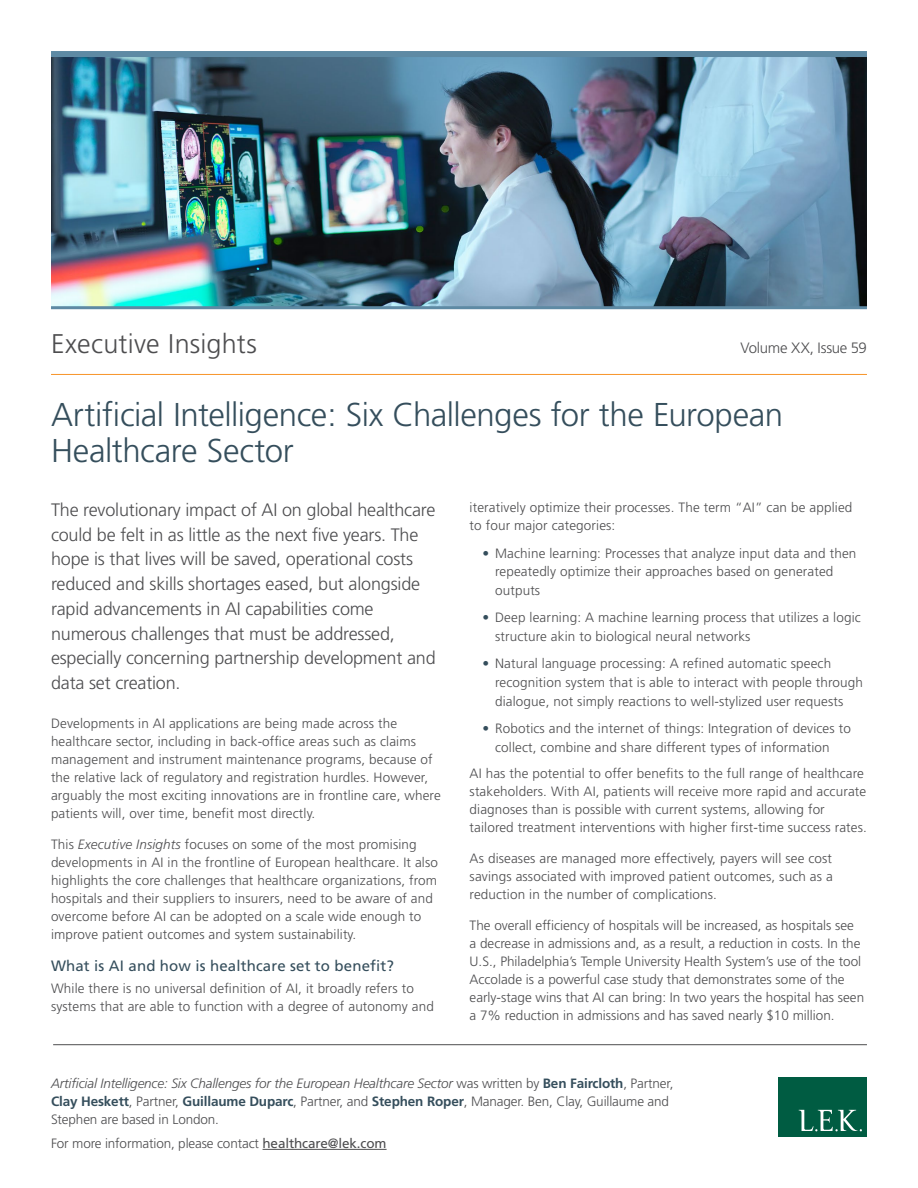
<style>
.page{position:relative;width:918px;height:1188px;background:#fff}
.page>*{position:absolute;margin:0;border:0;box-sizing:border-box;transform-origin:0 0}
.t1{font:300 33px/36px "Frutiger";letter-spacing:-.015em;color:#354e5c}
.t2{font:300 27px "Frutiger";letter-spacing:.005em;color:#4d4d4f}
.t3{font:300 18px/24.8px "Frutiger";letter-spacing:-.01em;color:#4d4d4f}
.t4{font:15px "Frutiger";letter-spacing:.01em;color:#354e5c}
.t5{font:300 15px "Frutiger";letter-spacing:-.02em;color:#4d4d4f}
.t6{font:300 13.5px/18px "Frutiger";letter-spacing:.01em;color:#4d4d4f}
.t7{font:300 13.5px/18px "Frutiger";letter-spacing:-.01em;color:#4d4d4f}
.s1{font-style:italic}
.s2{color:#354e5c}
.s3{font-weight:700;color:#354e5c}
.s4{font-weight:400}
</style>
<div class="page">
<img style="left:51px;top:57px;width:816px;height:249px">
<hr style="left:51px;top:374px;width:816px;height:1px;background:#f79428">
<hr style="left:263px;top:1149px;width:124px;height:1px;background:#4d4d4f">
<hr style="left:53px;top:1044px;width:814px;height:1px;background:#4d4d4f">
<div style="left:778px;top:1078px;width:89px;height:59px;background:#005c42"></div>
<svg style="left:799px;top:1110px;width:63px;height:22px"></svg>
<hr style="left:51px;top:306px;width:816px;height:3px;background:#5e8aa4">
<div style="left:51px;top:51px;width:816px;height:6px;background:#5e8aa4"></div>
<h2 class="t2" style="left:51px;top:328px;width:207px">Executive Insights</h2>
<p class="t5" style="left:740px;top:340px;width:128px">Volume XX, Issue 59</p>
<h1 class="t1" style="left:51px;top:397px;width:734px">Artificial Intelligence: Six Challenges for the European<br>Healthcare Sector</h1>
<p class="t3" style="left:51px;top:498px;width:386px">The revolutionary impact of AI on global healthcare could be felt in as little as the next five years. The hope is that lives will be saved, operational costs reduced and skills shortages eased, but alongside rapid advancements in AI capabilities come numerous challenges that must be addressed, especially concerning partnership development and data set creation.</p>
<p class="t6" style="left:51px;top:715px;width:391px">Developments in AI applications are being made across the healthcare sector, including in back-office areas such as claims management and instrument maintenance programs, because of the relative lack of regulatory and registration hurdles. However, arguably the most exciting innovations are in frontline care, where patients will, over time, benefit most directly.</p>
<p class="t6" style="left:51px;top:836px;width:388px">This <span class="s1">Executive Insights</span> focuses on some of the most promising developments in AI in the frontline of European healthcare. It also highlights the core challenges that healthcare organizations, from hospitals and their suppliers to insurers, need to be aware of and overcome before AI can be adopted on a scale wide enough to improve patient outcomes and system sustainability.</p>
<p class="t4" style="left:51px;top:957px;width:344px">What is AI and how is healthcare set to benefit?</p>
<p class="t6" style="left:51px;top:979px;width:384px">While there is no universal definition of AI, it broadly refers to systems that are able to function with a degree of autonomy and</p>
<p class="t6" style="left:470px;top:499px;width:384px">iteratively optimize their processes. The term “AI” can be applied to four major categories:</p>
<p class="t6" style="left:495px;top:544px;width:363px;line-height:18.8px;text-indent:-13px"><span class="s2">•</span> Machine learning: Processes that analyze input data and then repeatedly optimize their approaches based on generated outputs</p>
<p class="t6" style="left:495px;top:608px;width:367px;line-height:18.8px;text-indent:-13px"><span class="s2">•</span> Deep learning: A machine learning process that utilizes a logic structure akin to biological neural networks</p>
<p class="t6" style="left:495px;top:654px;width:369px;line-height:18.8px;text-indent:-13px"><span class="s2">•</span> Natural language processing: A refined automatic speech recognition system that is able to interact with people through dialogue, not simply reactions to well-stylized user requests</p>
<p class="t6" style="left:495px;top:719px;width:357px;line-height:18.8px;text-indent:-13px"><span class="s2">•</span> Robotics and the internet of things: Integration of devices to collect, combine and share different types of information</p>
<p class="t6" style="left:470px;top:765px;width:399px">AI has the potential to offer benefits to the full range of healthcare stakeholders. With AI, patients will receive more rapid and accurate diagnoses than is possible with current systems, allowing for tailored treatment interventions with higher first-time success rates.</p>
<p class="t6" style="left:470px;top:850px;width:365px;text-align:justify">As diseases are managed more effectively, payers will see cost savings associated with improved patient outcomes, such as a reduction in the number of complications.</p>
<p class="t6" style="left:470px;top:916px;width:396px">The overall efficiency of hospitals will be increased, as hospitals see<br>a decrease in admissions and, as a result, a reduction in costs. In the U.S., Philadelphia’s Temple University Health System’s use of the tool Accolade is a powerful case study that demonstrates some of the early-stage wins that AI can bring: In two years the hospital has seen a 7% reduction in admissions and has saved nearly $10 million.</p>
<p class="t7" style="left:51px;top:1074px;width:624px"><span class="s1">Artificial Intelligence: Six Challenges for the European Healthcare Sector</span> was written by <span class="s3">Ben Faircloth</span>, Partner,<br><span class="s3">Clay Heskett</span>, Partner, <span class="s3">Guillaume Duparc</span>, Partner, and <span class="s3">Stephen Roper</span>, Manager. Ben, Clay, Guillaume and<br>Stephen are based in London.</p>
<p class="t7" style="left:51px;top:1135px;width:337px">For more information, please contact <span class="s4">healthcare@lek.com</span></p>
</div>
